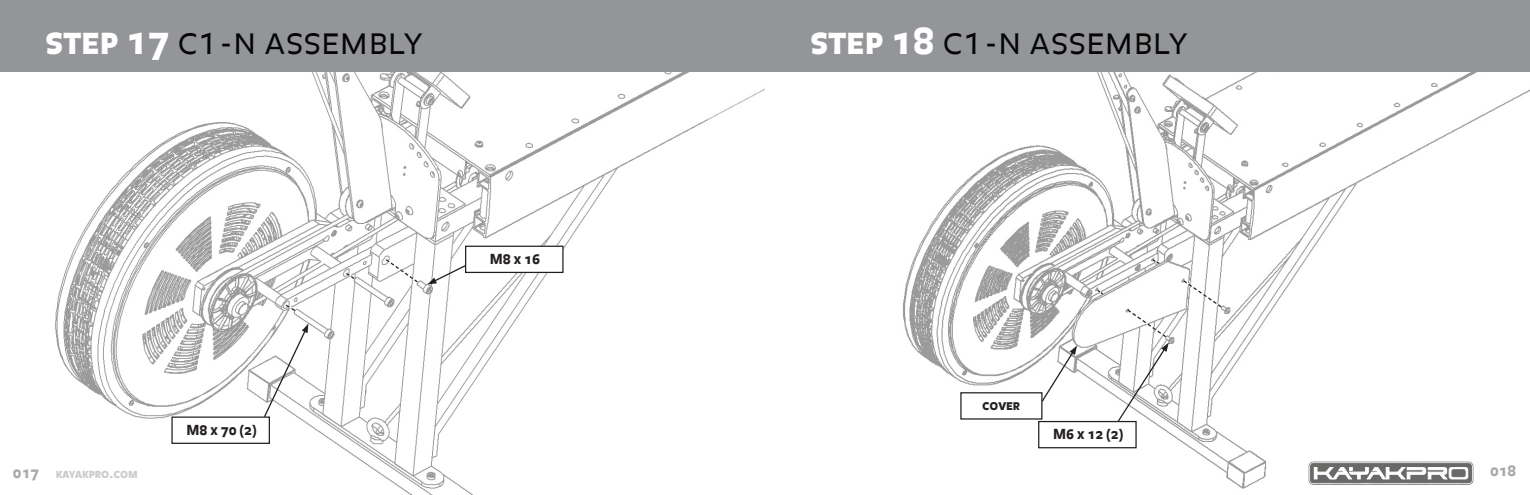
<style>
.page{position:relative;width:1530px;height:495px;background:#fff}
.page>*{position:absolute;margin:0;border:0;box-sizing:border-box;transform-origin:0 0}
.t1{font:37.5px "Balance Light Caps";color:#050604}
.t2{font:15px "Balance Black Caps";color:#a8a9ad}
.t3{font:13.75px "Balance Black Caps";color:#231f20}
.t4{font:12.5px "Balance Black Caps";color:#a8a9ad}
.s1{font-family:"Balance Black Caps";color:#fff}
</style>
<div class="page">
<img style="left:0;top:71px;width:707px;height:424px">
<img style="left:707px;top:71px;width:823px;height:418px">
<div style="left:765px;top:0;width:765px;height:71px;background:#939598"></div>
<div style="left:0;top:0;width:765px;height:71px;background:#939598"></div>
<div style="left:45px;top:81px;width:114px;height:35px;background:#fff"></div>
<div style="left:466px;top:246px;width:97px;height:26px;background:#fff"></div>
<div style="left:465px;top:246px;width:99px;height:27px;border:1px solid #231f20"></div>
<div style="left:172px;top:417px;width:97px;height:26px;background:#fff"></div>
<div style="left:171px;top:417px;width:99px;height:27px;border:1px solid #231f20"></div>
<svg style="left:428px;top:264px;width:39px;height:20px"></svg>
<svg style="left:385px;top:258px;width:35px;height:26px"></svg>
<svg style="left:345px;top:271px;width:11px;height:9px"></svg>
<svg style="left:284px;top:303px;width:13px;height:9px"></svg>
<svg style="left:263px;top:324px;width:49px;height:94px"></svg>
<div style="left:879px;top:104px;width:114px;height:35px;background:#fff"></div>
<div style="left:1039px;top:422px;width:97px;height:26px;background:#fff"></div>
<div style="left:1038px;top:421px;width:99px;height:27px;border:1px solid #231f20"></div>
<div style="left:961px;top:393px;width:81px;height:26px;background:#fff"></div>
<div style="left:960px;top:392px;width:82px;height:28px;border:1px solid #231f20"></div>
<div style="left:1065px;top:404px;width:62px;height:14px;background:#fff"></div>
<svg style="left:1040px;top:346px;width:37px;height:57px"></svg>
<svg style="left:1116px;top:308px;width:53px;height:115px"></svg>
<svg style="left:1182px;top:279px;width:41px;height:30px"></svg>
<svg style="left:1096px;top:289px;width:9px;height:7px"></svg>
<svg style="left:1151px;top:258px;width:10px;height:7px"></svg>
<p class="t1" style="left:46px;top:19px;width:379px"><span class="s1">step 17</span> c1-n assembly</p>
<p class="t1" style="left:811px;top:19px;width:379px"><span class="s1">step 18</span> c1-n assembly</p>
<p class="t3" style="left:490px;top:251px;width:52px">M8 x 16</p>
<p class="t3" style="left:982px;top:397px;width:39px">cover</p>
<p class="t3" style="left:187px;top:422px;width:71px">M8 x 70 (2)</p>
<p class="t3" style="left:1053px;top:426px;width:71px">M6 x 12 (2)</p>
<p class="t2" style="left:13px;top:464px;width:28px">017</p>
<p class="t2" style="left:1490px;top:462px;width:28px">018</p>
<p class="t4" style="left:56px;top:466px;width:83px">kayakpro.com</p>
</div>
